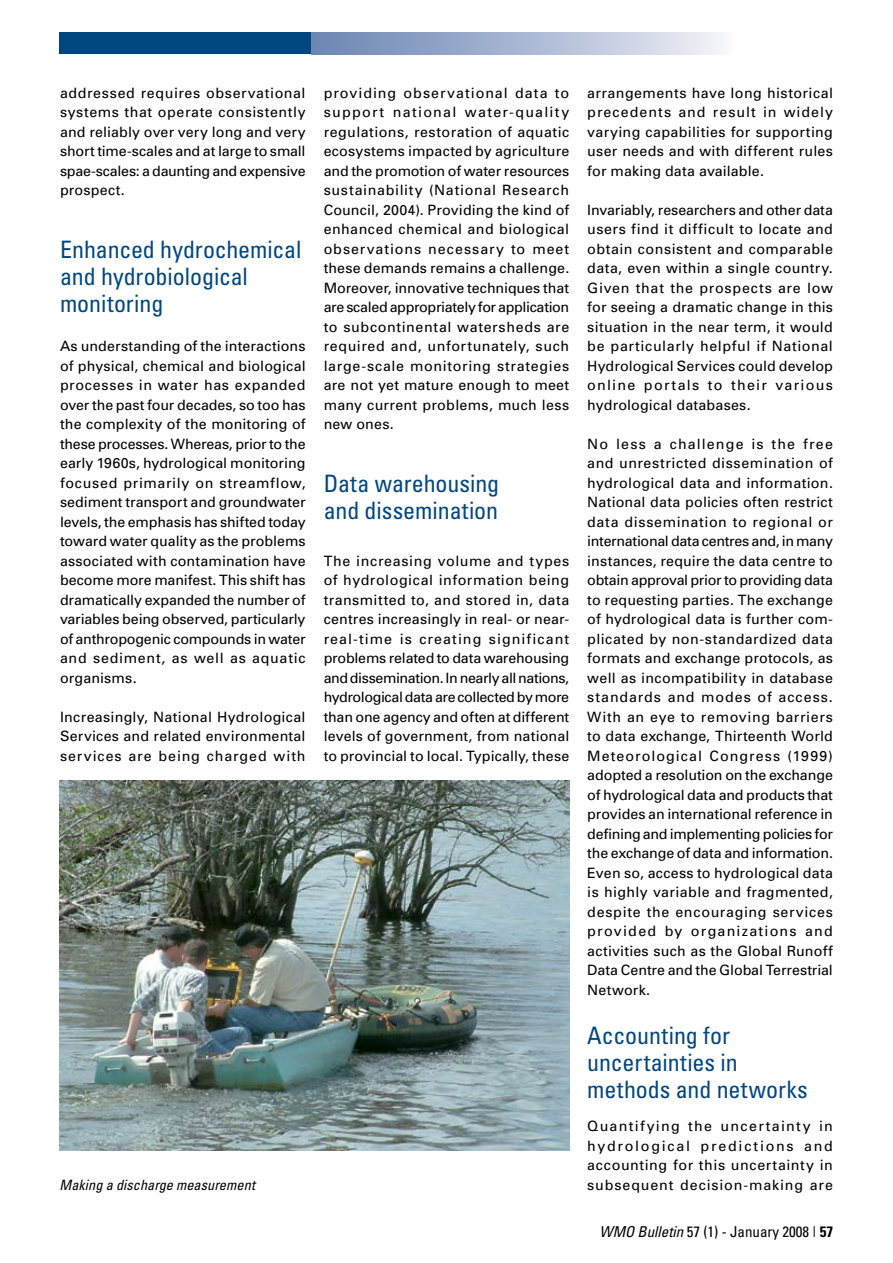
<style>
.page{position:relative;width:893px;height:1263px;background:#fff}
.page>*{position:absolute;margin:0;border:0;box-sizing:border-box;transform-origin:0 0}
.t1{font:condensed 24px/27px "Univers";letter-spacing:-.005em;color:#00467f}
.t2{font:condensed 15px "Univers";color:#000}
.t3{font:14.25px/19.5px "Univers";letter-spacing:.015em;color:#000;text-align:justify}
.t4{font:14.25px "Univers";letter-spacing:.06em;color:#000}
.t5{font:italic condensed 14.25px "Univers";letter-spacing:.005em;color:#000}
.s1{font-style:italic}
.s2{font-weight:700}
</style>
<div class="page">
<div style="left:60px;top:33px;width:252px;height:21px;background:#00467f"></div>
<div style="left:312px;top:33px;width:421px;height:21px;background:linear-gradient(to right,#6782b1,#f2f2f9)"></div>
<img style="left:60px;top:780px;width:510px;height:370px">
<p class="t3" style="left:60px;top:82px;width:247px">addressed requires observational systems that operate consistently and reliably over very long and very short time-scales and at large to small spae-scales: a daunting and expensive prospect.</p>
<h1 class="t1" style="left:60px;top:235px;width:243px">Enhanced hydrochemical and hydrobiological monitoring</h1>
<p class="t3" style="left:60px;top:336px;width:247px">As understanding of the interactions of physical, chemical and biological processes in water has expanded over the past four decades, so too has the complexity of the monitoring of these processes. Whereas, prior to the early 1960s, hydrological monitoring focused primarily on streamflow, sediment transport and groundwater levels, the emphasis has shifted today toward water quality as the problems associated with contamination have become more manifest. This shift has dramatically expanded the number of variables being observed, particularly of anthropogenic compounds in water and sediment, as well as aquatic organisms.</p>
<p class="t3" style="left:60px;top:706px;width:247px">Increasingly, National Hydrological Services and related environmental services are being charged with</p>
<p class="t3" style="left:324px;top:82px;width:247px">providing observational data to support national water-quality regulations, restoration of aquatic ecosystems impacted by agriculture and the promotion of water resources sustainability (National Research Council, 2004). Providing the kind of enhanced chemical and biological observations necessary to meet these demands remains a challenge.<br>Moreover, innovative techniques that are scaled appropriately for application to subcontinental watersheds are required and, unfortunately, such large-scale monitoring strategies are not yet mature enough to meet many current problems, much less new ones.</p>
<h1 class="t1" style="left:324px;top:469px;width:177px">Data warehousing and dissemination</h1>
<p class="t3" style="left:324px;top:550px;width:247px">The increasing volume and types of hydrological information being transmitted to, and stored in, data centres increasingly in real- or near&shy;real-time is creating significant problems related to data warehousing and dissemination. In nearly all nations, hydrological data are collected by more than one agency and often at different levels of government, from national to provincial to local. Typically, these</p>
<p class="t3" style="left:587px;top:82px;width:247px">arrangements have long historical precedents and result in widely varying capabilities for supporting user needs and with different rules for making data available.</p>
<p class="t3" style="left:587px;top:199px;width:247px">Invariably, researchers and other data users find it difficult to locate and obtain consistent and comparable data, even within a single country.<br>Given that the prospects are low for seeing a dramatic change in this situation in the near term, it would be particularly helpful if National Hydrological Services could develop online portals to their various hydrological databases.</p>
<p class="t3" style="left:587px;top:433px;width:247px">No less a challenge is the free and unrestricted dissemination of hydrological data and information.<br>National data policies often restrict data dissemination to regional or international data centres and, in many instances, require the data centre to obtain approval prior to providing data to requesting parties. The exchange of hydrological data is further com&shy;plicated by non-standardized data formats and exchange protocols, as well as incompatibility in database standards and modes of access.<br>With an eye to removing barriers to data exchange, Thirteenth World Meteorological Congress (1999) adopted a resolution on the exchange of hydrological data and products that provides an international reference in defining and implementing policies for the exchange of data and information.<br>Even so, access to hydrological data is highly variable and fragmented, despite the encouraging services provided by organizations and activities such as the Global Runoff Data Centre and the Global Terrestrial Network.</p>
<h1 class="t1" style="left:587px;top:1021px;width:222px">Accounting for uncertainties in methods and networks</h1>
<p class="t3" style="left:587px;top:1116px;width:247px">Quantifying the uncertainty in hydrological predictions and accounting for this uncertainty in</p>
<p class="t5" style="left:60px;top:1175px;width:197px">Making a discharge measurement</p>
<p class="t4" style="left:587px;top:1176px;width:247px">subsequent decision-making are</p>
<p class="t2" style="left:599px;top:1222px;width:235px"><span class="s1">WMO Bulletin</span> 57 (1) - January 2008 | <span class="s2">57</span></p>
</div>
